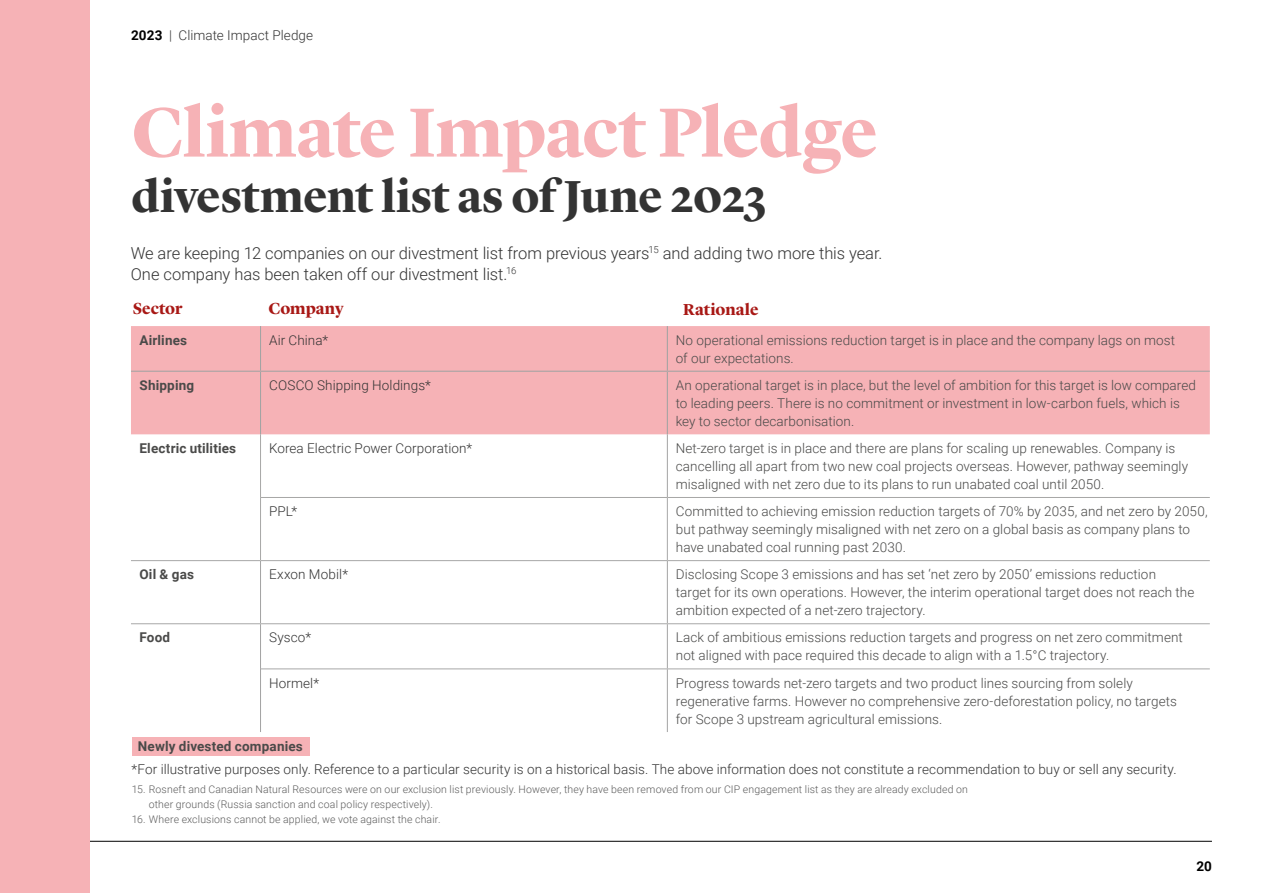
<style>
.page{position:relative;width:1263px;height:893px;background:#fff}
.page>*{position:absolute;margin:0;border:0;box-sizing:border-box;transform-origin:0 0}
.Inside_page_header{font:700 72px "Lyon Display";letter-spacing:-.015em;color:#f6b2b6}
.Inside_page_header-2{font:700 46.5px "Lyon Display";letter-spacing:-.01em;color:#333}
.Graphic_support_text{font:300 16.5px/21px "Roboto";letter-spacing:-.005em;color:#333}
.Body_copy_and_chart{font:700 16.5px "Lyon Display";color:#a81815}
.Body_copy_and_chart-2{font:300 13.5px/18px "Roboto";letter-spacing:.005em;color:#4a4a49}
.body_copy_standard{font:300 13.5px "Roboto";letter-spacing:.005em;color:#333}
.Body_copy_and_chart-3{font:300 13.5px "Roboto";letter-spacing:.005em;color:#333}
.Body_copy_and_chart-4{font:700 13.5px "Roboto";letter-spacing:.01em;color:#4a4a49}
.t1{font:700 13.5px "Roboto";color:#000}
.t2{font:300 10.5px/15px "Roboto";letter-spacing:.015em;color:#5c5c5c}
.s1{font-weight:700;color:#000}
</style>
<div class="page">
<hr style="left:52px;top:841px;width:1160px;height:1px;background:#000">
<div style="left:0;top:0;width:89px;height:893px;background:#f6b2b6"></div>
<div style="left:131px;top:326px;width:1079px;height:108px;background:#f6b2b6"></div>
<hr style="left:667px;top:434px;width:1px;height:63px;background:#a3a3a3">
<hr style="left:260px;top:561px;width:1px;height:62px;background:#a3a3a3">
<hr style="left:667px;top:561px;width:1px;height:62px;background:#a3a3a3">
<hr style="left:260px;top:624px;width:1px;height:45px;background:#a3a3a3">
<hr style="left:667px;top:624px;width:1px;height:44px;background:#a3a3a3">
<hr style="left:260px;top:669px;width:1px;height:63px;background:#a3a3a3">
<hr style="left:667px;top:669px;width:1px;height:63px;background:#a3a3a3">
<hr style="left:260px;top:497px;width:407px;height:1px;background:#a8a8a7">
<hr style="left:667px;top:497px;width:543px;height:1px;background:#a8a8a7">
<hr style="left:261px;top:560px;width:406px;height:1px;background:#a8a8a7">
<hr style="left:667px;top:560px;width:543px;height:1px;background:#a8a8a7">
<hr style="left:261px;top:623px;width:406px;height:1px;background:#a8a8a7">
<hr style="left:667px;top:623px;width:543px;height:1px;background:#a8a8a7">
<hr style="left:261px;top:668px;width:406px;height:1px;background:#a8a8a7">
<hr style="left:667px;top:668px;width:543px;height:1px;background:#a8a8a7">
<hr style="left:667px;top:498px;width:1px;height:62px;background:#a8a8a7">
<hr style="left:260px;top:434px;width:1px;height:63px;background:#a8a8a7">
<hr style="left:260px;top:498px;width:1px;height:62px;background:#a8a8a7">
<hr style="left:131px;top:560px;width:130px;height:1px;background:#a8a8a7">
<hr style="left:131px;top:623px;width:130px;height:1px;background:#a8a8a7">
<hr style="left:260px;top:326px;width:1px;height:45px;background:#a3a3a3">
<hr style="left:667px;top:326px;width:1px;height:45px;background:#a3a3a3">
<hr style="left:260px;top:372px;width:1px;height:62px;background:#a3a3a3">
<hr style="left:667px;top:372px;width:1px;height:62px;background:#a3a3a3">
<hr style="left:131px;top:371px;width:130px;height:1px;background:#a3a3a3">
<hr style="left:261px;top:371px;width:406px;height:1px;background:#a3a3a3">
<hr style="left:667px;top:371px;width:543px;height:1px;background:#a3a3a3">
<div style="left:132px;top:738px;width:178px;height:18px;background:#f6b2b6"></div>
<p class="body_copy_standard" style="left:131px;top:26px;width:184px"><span class="s1">2023</span> | Climate Impact Pledge</p>
<p class="Inside_page_header" style="left:131px;top:78px;width:748px">Climate Impact Pledge</p>
<p class="Inside_page_header-2" style="left:131px;top:162px;width:636px">divestment list as of June 2023</p>
<p class="Graphic_support_text" style="left:131px;top:242px;width:753px">We are keeping 12 companies on our divestment list from previous years<sup>15</sup> and adding two more this year.<br>One company has been taken off our divestment list.<sup>16</sup></p>
<p class="Body_copy_and_chart" style="left:133px;top:296px;width:51px">Sector</p>
<p class="Body_copy_and_chart" style="left:268px;top:296px;width:77px">Company</p>
<p class="Body_copy_and_chart" style="left:683px;top:297px;width:77px">Rationale</p>
<p class="Body_copy_and_chart-4" style="left:139px;top:330px;width:49px">Airlines</p>
<p class="Body_copy_and_chart-3" style="left:269px;top:330px;width:61px">Air China*</p>
<p class="Body_copy_and_chart-2" style="left:676px;top:330px;width:501px">No operational emissions reduction target is in place and the company lags on most of our expectations.</p>
<p class="Body_copy_and_chart-4" style="left:139px;top:376px;width:56px">Shipping</p>
<p class="Body_copy_and_chart-3" style="left:269px;top:376px;width:163px">COSCO Shipping Holdings*</p>
<p class="Body_copy_and_chart-2" style="left:676px;top:376px;width:522px">An operational target is in place, but the level of ambition for this target is low compared to leading peers. There is no commitment or investment in low-carbon fuels, which is key to sector decarbonisation.</p>
<p class="Body_copy_and_chart-4" style="left:139px;top:439px;width:98px">Electric utilities</p>
<p class="Body_copy_and_chart-3" style="left:269px;top:439px;width:205px">Korea Electric Power Corporation*</p>
<p class="Body_copy_and_chart-2" style="left:676px;top:439px;width:514px">Net-zero target is in place and there are plans for scaling up renewables. Company is cancelling all apart from two new coal projects overseas. However, pathway seemingly misaligned with net zero due to its plans to run unabated coal until 2050.</p>
<p class="Body_copy_and_chart-3" style="left:269px;top:502px;width:30px">PPL*</p>
<p class="Body_copy_and_chart-2" style="left:676px;top:502px;width:533px">Committed to achieving emission reduction targets of 70% by 2035, and net zero by 2050, but pathway seemingly misaligned with net zero on a global basis as company plans to have unabated coal running past 2030.</p>
<p class="Body_copy_and_chart-4" style="left:139px;top:565px;width:56px">Oil &amp; gas</p>
<p class="Body_copy_and_chart-3" style="left:269px;top:565px;width:81px">Exxon Mobil*</p>
<p class="Body_copy_and_chart-2" style="left:676px;top:565px;width:520px">Disclosing Scope 3 emissions and has set ‘net zero by 2050’ emissions reduction target for its own operations. However, the interim operational target does not reach the ambition expected of a net-zero trajectory.</p>
<p class="Body_copy_and_chart-4" style="left:139px;top:628px;width:32px">Food</p>
<p class="Body_copy_and_chart-3" style="left:269px;top:628px;width:44px">Sysco*</p>
<p class="Body_copy_and_chart-2" style="left:676px;top:628px;width:509px">Lack of ambitious emissions reduction targets and progress on net zero commitment not aligned with pace required this decade to align with a 1.5°C trajectory.</p>
<p class="Body_copy_and_chart-3" style="left:269px;top:673px;width:52px">Hormel*</p>
<p class="Body_copy_and_chart-2" style="left:676px;top:673px;width:503px">Progress towards net-zero targets and two product lines sourcing from solely regenerative farms. However no comprehensive zero-deforestation policy, no targets for Scope 3 upstream agricultural emissions.</p>
<p class="Body_copy_and_chart-4" style="left:138px;top:737px;width:166px">Newly divested companies</p>
<p class="body_copy_standard" style="left:132px;top:759px;width:1046px">*For illustrative purposes only. Reference to a particular security is on a historical basis. The above information does not constitute a recommendation to buy or sell any security.</p>
<p class="t2" style="left:149px;top:781px;width:821px;text-indent:-17px">15. Rosneft and Canadian Natural Resources were on our exclusion list previously. However, they have been removed from our CIP engagement list as they are already excluded on other grounds (Russia sanction and coal policy respectively).</p>
<p class="t2" style="left:132px;top:811px;width:310px">16. Where exclusions cannot be applied, we vote against the chair.</p>
<p class="t1" style="left:1196px;top:856px;width:17px">20</p>
</div>
